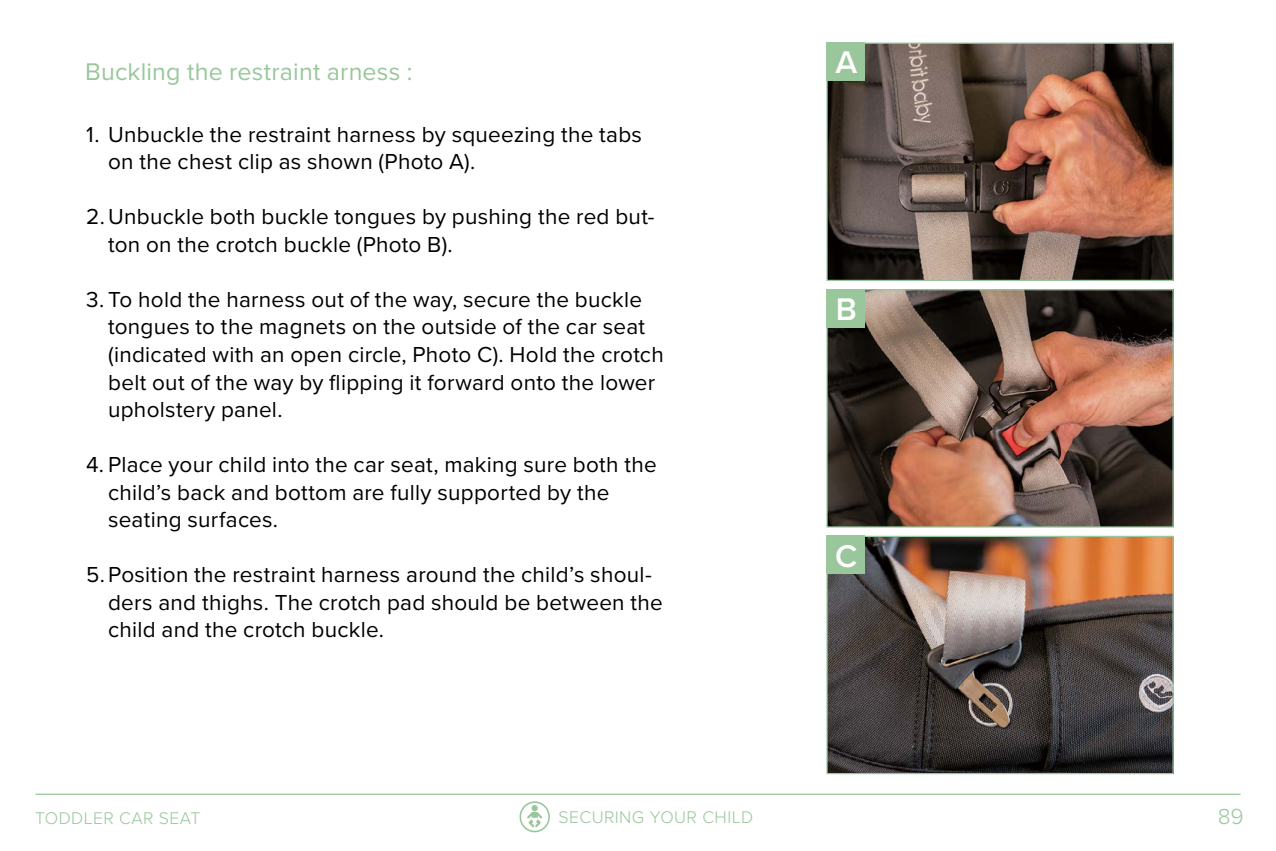
<style>
.page{position:relative;width:1276px;height:851px;background:#fff}
.page>*{position:absolute;margin:0;border:0;box-sizing:border-box;transform-origin:0 0}
.t1{font:600 32.5px "Proxima Nova";color:#fff}
.t2{font:25px "Proxima Nova";letter-spacing:.005em;color:#99c79b}
.t3{font:22.5px/27.5px "Proxima Nova";letter-spacing:.01em;color:#000}
.t4{font:300 22.5px "Proxima Nova";color:#99c79b}
.t5{font:300 17.5px "Proxima Nova";letter-spacing:.025em;color:#99c79b}
</style>
<div class="page">
<hr style="left:35px;top:793px;width:1205px;height:1px;background:#99c79b">
<svg style="left:519px;top:801px;width:31px;height:31px"></svg>
<img style="left:828px;top:537px;width:343px;height:235px">
<div style="left:826px;top:535px;width:347px;height:239px;border:1px solid #99c79b"></div>
<img style="left:828px;top:45px;width:343px;height:234px">
<div style="left:826px;top:43px;width:347px;height:238px;border:1px solid #99c79b"></div>
<img style="left:828px;top:291px;width:343px;height:234px">
<div style="left:826px;top:289px;width:347px;height:238px;border:1px solid #99c79b"></div>
<div style="left:826px;top:43px;width:39px;height:38px;background:#99c79b"></div>
<div style="left:826px;top:289px;width:39px;height:38px;background:#99c79b"></div>
<div style="left:826px;top:535px;width:39px;height:38px;background:#99c79b"></div>
<p class="t2" style="left:85px;top:53px;width:329px">Buckling the restraint arness :</p>
<p class="t3" style="left:86px;top:120px;width:557px">1. Unbuckle the restraint harness by squeezing the tabs</p>
<p class="t3" style="left:108px;top:147px;width:369px">on the chest clip as shown (Photo A).</p>
<p class="t3" style="left:86px;top:202px;width:570px">2.Unbuckle both buckle tongues by pushing the red but-</p>
<p class="t3" style="left:108px;top:230px;width:346px">ton on the crotch buckle (Photo B).</p>
<p class="t3" style="left:86px;top:285px;width:557px">3. To hold the harness out of the way, secure the buckle</p>
<p class="t3" style="left:108px;top:312px;width:557px">tongues to the magnets on the outside of the car seat (indicated with an open circle, Photo C). Hold the crotch belt out of the way by flipping it forward onto the lower upholstery panel.</p>
<p class="t3" style="left:86px;top:449px;width:572px">4. Place your child into the car seat, making sure both the</p>
<p class="t3" style="left:108px;top:477px;width:503px">child’s back and bottom are fully supported by the seating surfaces.</p>
<p class="t3" style="left:86px;top:559px;width:567px">5.Position the restraint harness around the child’s shoul-</p>
<p class="t3" style="left:108px;top:587px;width:556px">ders and thighs. The crotch pad should be between the child and the crotch buckle.</p>
<h1 class="t1" style="left:835px;top:38px;width:23px">A</h1>
<h1 class="t1" style="left:836px;top:285px;width:23px">B</h1>
<h1 class="t1" style="left:835px;top:531px;width:24px">C</h1>
<p class="t5" style="left:35px;top:805px;width:167px">TODDLER CAR SEAT</p>
<p class="t5" style="left:558px;top:803px;width:196px">SECURING YOUR CHILD</p>
<p class="t4" style="left:1217px;top:800px;width:27px">89</p>
</div>
